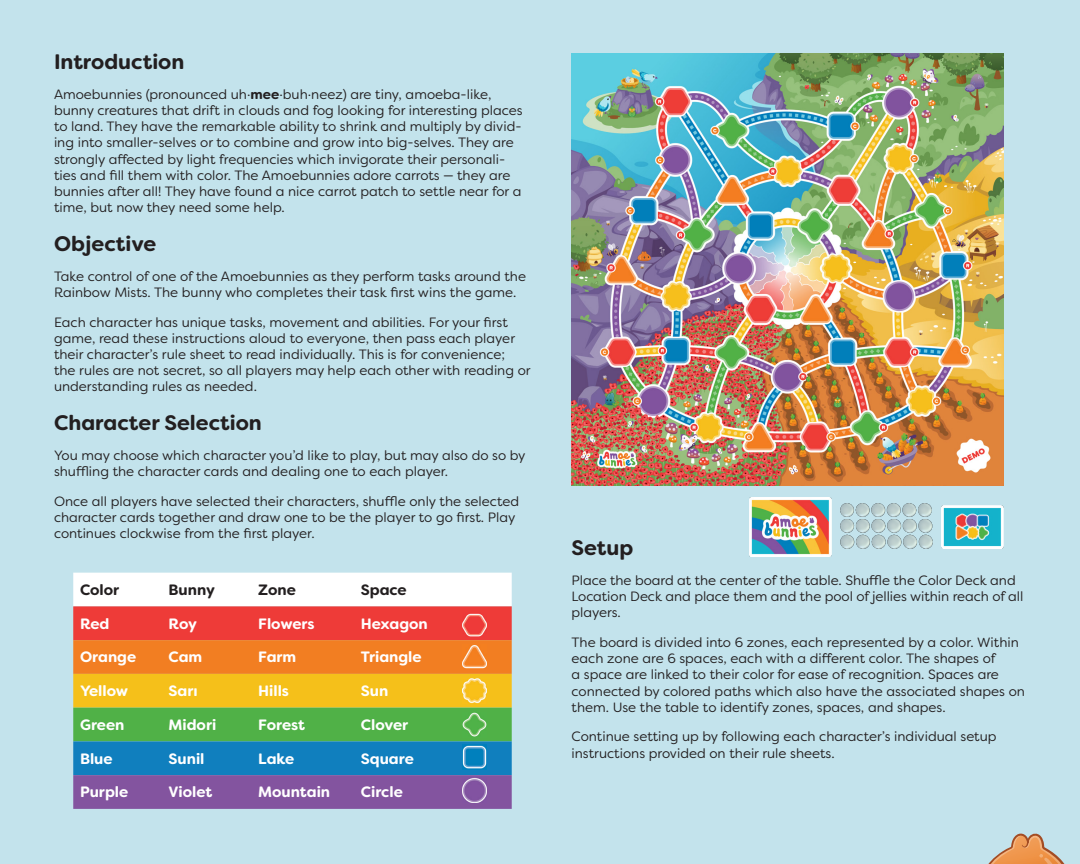
<style>
.page{position:relative;width:1080px;height:864px;background:#c3e3ec}
.page>*{position:absolute;margin:0;border:0;box-sizing:border-box;transform-origin:0 0}
.Headers{font:700 21px "Filson Soft";color:#231f20}
.ChartTextWhite{font:700 15px "Filson Soft";color:#fff}
.ChartTextBlack{font:700 15px "Filson Soft";color:#231f20}
.Paragraph{font:13.5px/16.2px "Filson Soft";color:#231f20}
.Headers-2{font:13.5px/16.2px "Filson Soft";color:#231f20}
.s1{font-weight:700}
</style>
<div class="page">
<img style="left:572px;top:54px;width:432px;height:432px">
<img style="left:749px;top:497px;width:82px;height:59px">
<img style="left:841px;top:504px;width:92px;height:45px">
<img style="left:942px;top:506px;width:62px;height:43px">
<svg style="left:988px;top:834px;width:77px;height:30px"></svg>
<svg style="left:73px;top:573px;width:439px;height:236px;background:#ac9272"></svg>
<img style="left:462px;top:613px;width:25px;height:24px">
<img style="left:462px;top:644px;width:25px;height:25px">
<img style="left:462px;top:678px;width:25px;height:25px">
<img style="left:462px;top:712px;width:25px;height:25px">
<img style="left:462px;top:745px;width:25px;height:24px">
<img style="left:462px;top:778px;width:25px;height:25px">
<p class="Headers" style="left:54px;top:48px;width:132px">Introduction</p>
<p class="Headers-2" style="left:54px;top:86px;width:470px">Amoebunnies (pronounced uh·<span class="s1">mee</span>·buh·neez) are tiny, amoeba-like, bunny creatures that drift in clouds and fog looking for interesting places to land. They have the remarkable ability to shrink and multiply by divid&shy;ing into smaller-selves or to combine and grow into big-selves. They are strongly affected by light frequencies which invigorate their personali&shy;ties and fill them with color. The Amoebunnies adore carrots — they are bunnies after all! They have found a nice carrot patch to settle near for a time, but now they need some help.</p>
<p class="Headers" style="left:54px;top:230px;width:104px">Objective</p>
<p class="Paragraph" style="left:54px;top:268px;width:474px">Take control of one of the Amoebunnies as they perform tasks around the<br>Rainbow Mists. The bunny who completes their task first wins the game.</p>
<p class="Paragraph" style="left:54px;top:314px;width:478px">Each character has unique tasks, movement and abilities. For your first game, read these instructions aloud to everyone, then pass each player their character’s rule sheet to read individually. This is for convenience;<br>the rules are not secret, so all players may help each other with reading or understanding rules as needed.</p>
<p class="Headers" style="left:54px;top:409px;width:209px">Character Selection</p>
<p class="Paragraph" style="left:54px;top:447px;width:473px">You may choose which character you’d like to play, but may also do so by shuffling the character cards and dealing one to each player.</p>
<p class="Paragraph" style="left:54px;top:493px;width:467px">Once all players have selected their characters, shuffle only the selected character cards together and draw one to be the player to go first. Play continues clockwise from the first player.</p>
<p class="ChartTextBlack" style="left:80px;top:580px;width:41px">Color</p>
<p class="ChartTextBlack" style="left:169px;top:580px;width:48px">Bunny</p>
<p class="ChartTextBlack" style="left:258px;top:580px;width:39px">Zone</p>
<p class="ChartTextBlack" style="left:361px;top:580px;width:47px">Space</p>
<p class="ChartTextWhite" style="left:80px;top:614px;width:31px">Red</p>
<p class="ChartTextWhite" style="left:169px;top:614px;width:30px">Roy</p>
<p class="ChartTextWhite" style="left:258px;top:614px;width:58px">Flowers</p>
<p class="ChartTextWhite" style="left:361px;top:614px;width:69px">Hexagon</p>
<p class="ChartTextWhite" style="left:80px;top:648px;width:58px">Orange</p>
<p class="ChartTextWhite" style="left:169px;top:648px;width:35px">Cam</p>
<p class="ChartTextWhite" style="left:258px;top:648px;width:40px">Farm</p>
<p class="ChartTextWhite" style="left:361px;top:648px;width:62px">Triangle</p>
<p class="ChartTextWhite" style="left:80px;top:681px;width:50px">Yellow</p>
<p class="ChartTextWhite" style="left:169px;top:681px;width:31px">Sarı</p>
<p class="ChartTextWhite" style="left:258px;top:681px;width:32px">Hills</p>
<p class="ChartTextWhite" style="left:361px;top:681px;width:29px">Sun</p>
<p class="ChartTextWhite" style="left:80px;top:715px;width:46px">Green</p>
<p class="ChartTextWhite" style="left:169px;top:715px;width:49px">Midori</p>
<p class="ChartTextWhite" style="left:258px;top:715px;width:48px">Forest</p>
<p class="ChartTextWhite" style="left:361px;top:715px;width:49px">Clover</p>
<p class="ChartTextWhite" style="left:80px;top:749px;width:34px">Blue</p>
<p class="ChartTextWhite" style="left:169px;top:749px;width:37px">Sunil</p>
<p class="ChartTextWhite" style="left:258px;top:749px;width:38px">Lake</p>
<p class="ChartTextWhite" style="left:361px;top:749px;width:55px">Square</p>
<p class="ChartTextWhite" style="left:80px;top:783px;width:50px">Purple</p>
<p class="ChartTextWhite" style="left:169px;top:783px;width:45px">Violet</p>
<p class="ChartTextWhite" style="left:258px;top:783px;width:73px">Mountain</p>
<p class="ChartTextWhite" style="left:361px;top:783px;width:44px">Circle</p>
<p class="Headers" style="left:572px;top:534px;width:63px">Setup</p>
<p class="Paragraph" style="left:572px;top:572px;width:453px">Place the board at the center of the table. Shuffle the Color Deck and<br>Location Deck and place them and the pool of jellies within reach of all players.</p>
<p class="Paragraph" style="left:572px;top:634px;width:455px">The board is divided into 6 zones, each represented by a color. Within each zone are 6 spaces, each with a different color. The shapes of<br>a space are linked to their color for ease of recognition. Spaces are connected by colored paths which also have the associated shapes on them. Use the table to identify zones, spaces, and shapes.</p>
<p class="Paragraph" style="left:572px;top:729px;width:427px">Continue setting up by following each character’s individual setup instructions provided on their rule sheets.</p>
</div>
